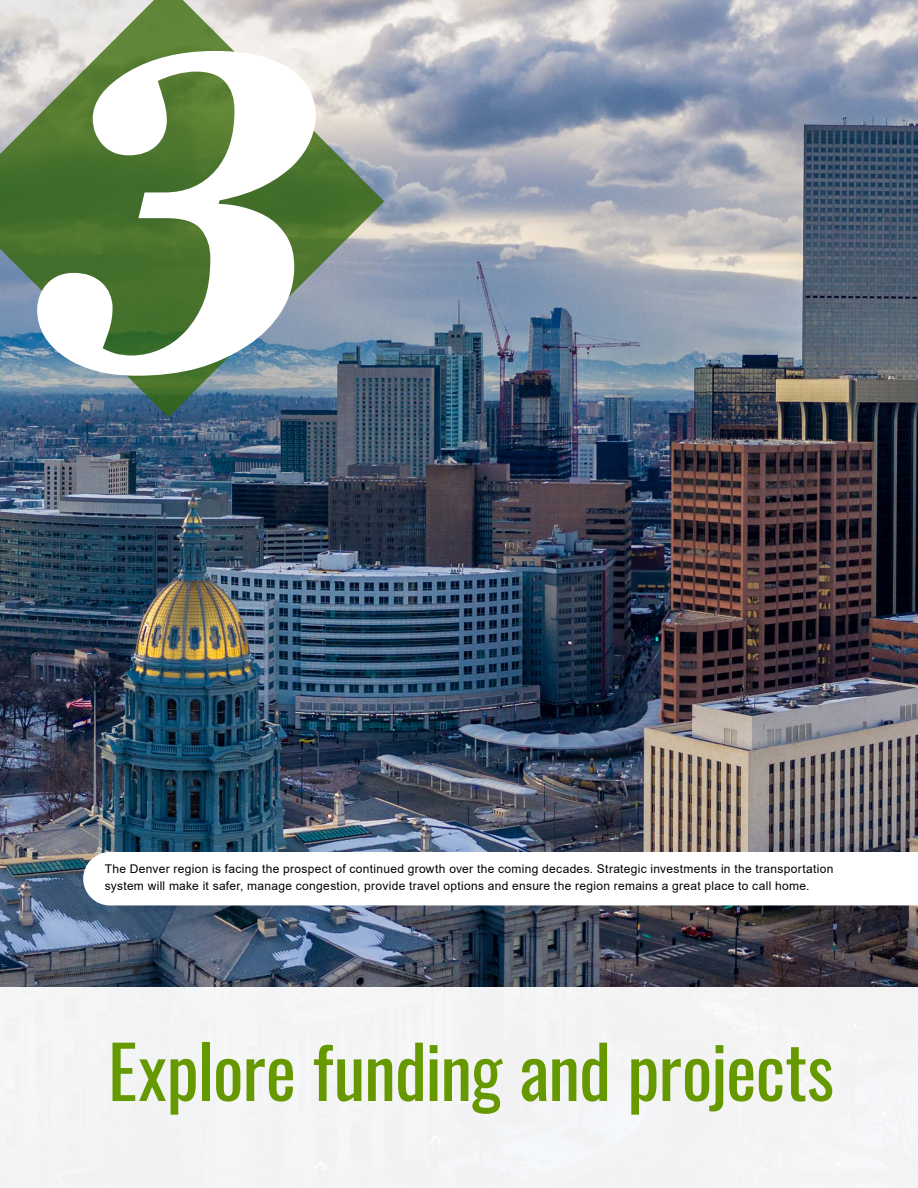
<style>
.page{position:relative;width:918px;height:1188px;background:#fff}
.page>*{position:absolute;margin:0;border:0;box-sizing:border-box;transform-origin:0 0}
.t1{font:italic 700 450px "Georgia";color:#fff}
.t2{font:72px "Oswald";letter-spacing:-.015em;color:#690}
.t3{font:12px/16.5px "Arial";letter-spacing:.025em;color:#000}
</style>
<div class="page">
<img style="left:0;top:0;width:918px;height:987px">
<svg style="left:83px;top:852px;width:835px;height:53px"></svg>
<div style="left:0;top:987px;width:918px;height:201px;background:#f4f4f5"></div>
<svg style="left:0;top:0;width:384px;height:417px;background:#708d6a"></svg>
<h1 class="t1" style="left:46px;top:-153px;width:283px">3</h1>
<p class="t3" style="left:105px;top:861px;width:730px">The Denver region is facing the prospect of continued growth over the coming decades. Strategic investments in the transportation system will make it safer, manage congestion, provide travel options and ensure the region remains a great place to call home.</p>
<h2 class="t2" style="left:108px;top:1008px;width:728px">Explore funding and projects</h2>
</div>
